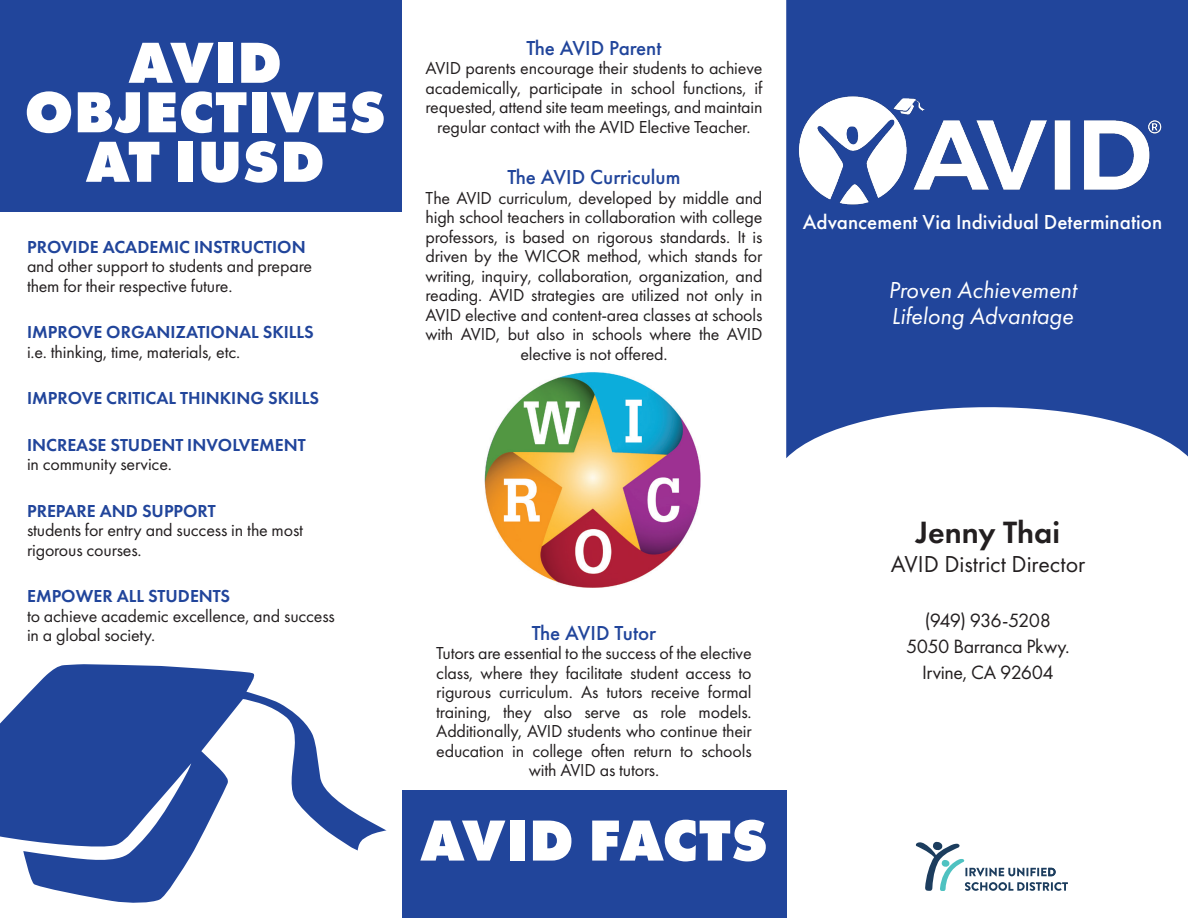
<style>
.page{position:relative;width:1188px;height:918px;background:#fff}
.page>*{position:absolute;margin:0;border:0;box-sizing:border-box;transform-origin:0 0}
.AVID_facts-Title{font:800 60px/49.5px "Futura PT";letter-spacing:.005em;color:#fff;text-align:center}
.t1{font:600 31.95px "Futura PT";color:#231f20}
.t2{font:italic 24px "Futura PT";color:#fff}
.t3{font:24px "Futura PT";color:#231f20}
.AVID_facts-subtitle{font:500 21px "Futura PT";color:#21459b}
.t4{font:500 21px "Futura PT";color:#fff}
.t5{font:19.95px/26px "Futura PT";letter-spacing:-.025em;color:#231f20;text-align:center}
.t6{font:19.95px "Futura PT";letter-spacing:-.045em;color:#231f20}
.AVID_facts-description{font:18px/19.5px "Futura PT";letter-spacing:-.01em;color:#231f20;text-align:center}
.objectives{font:18px/19.5px "Futura PT";letter-spacing:-.01em;color:#231f20}
.objectives-2{font:600 18px/19.5px "Futura PT";color:#21459b}
.s1{font-weight:600;color:#21459b}
.s2{font-weight:400;color:#231f20}
</style>
<div class="page">
<div style="left:402px;top:790px;width:384px;height:128px;background:#21459b"></div>
<div style="left:0;top:0;width:402px;height:212px;background:#21459b"></div>
<svg style="left:786px;top:0;width:402px;height:458px;background:#3858a5"></svg>
<img style="left:796px;top:92px;width:373px;height:118px">
<svg style="left:0;top:664px;width:387px;height:239px;fill:#21459b"></svg>
<img style="left:485px;top:372px;width:216px;height:216px">
<svg style="left:915px;top:842px;width:153px;height:49px"></svg>
<p class="AVID_facts-Title" style="left:25px;top:37px;width:363px">AVID<br>OBJECTIVES<br>AT IUSD</p>
<p class="objectives" style="left:27px;top:237px;width:287px"><span class="s1">PROVIDE ACADEMIC INSTRUCTION </span>and other support to students and prepare them for their respective future.</p>
<p class="objectives" style="left:27px;top:322px;width:288px"><span class="s1">IMPROVE ORGANIZATIONAL SKILLS </span>i.e. thinking, time, materials, etc.</p>
<p class="objectives-2" style="left:27px;top:388px;width:294px">IMPROVE CRITICAL THINKING SKILLS</p>
<p class="objectives-2" style="left:27px;top:435px;width:280px">INCREASE STUDENT INVOLVEMENT <span class="s2">in community service.</span></p>
<p class="objectives" style="left:27px;top:501px;width:278px"><span class="s1">PREPARE AND SUPPORT<br></span>students for entry and success in the most rigorous courses.</p>
<p class="objectives" style="left:27px;top:586px;width:309px"><span class="s1">EMPOWER ALL STUDENTS<br></span>to achieve academic excellence, and success in a global society.</p>
<p class="AVID_facts-subtitle" style="left:526px;top:35px;width:137px">The AVID Parent</p>
<p class="AVID_facts-description" style="left:426px;top:59px;width:338px">AVID parents encourage their students to achieve academically, participate in school functions, if requested, attend site team meetings, and maintain regular contact with the AVID Elective Teacher.</p>
<p class="AVID_facts-subtitle" style="left:507px;top:165px;width:175px">The AVID Curriculum</p>
<p class="AVID_facts-description" style="left:426px;top:188px;width:339px">The AVID curriculum, developed by middle and high school teachers in collaboration with college professors, is based on rigorous standards. It is driven by the WICOR method, which stands for writing, inquiry, collaboration, organization, and reading. AVID strategies are utilized not only in AVID elective and content-area classes at schools with AVID, but also in schools where the AVID elective is not offered.</p>
<p class="AVID_facts-subtitle" style="left:532px;top:620px;width:126px">The AVID Tutor</p>
<p class="AVID_facts-description" style="left:436px;top:643px;width:317px">Tutors are essential to the success of the elective class, where they facilitate student access to rigurous curriculum. As tutors receive formal training, they also serve as role models.<br>Additionally, AVID students who continue their education in college often return to schools with AVID as tutors.</p>
<p class="AVID_facts-Title" style="left:420px;top:815px;width:349px">AVID FACTS</p>
<p class="t4" style="left:803px;top:209px;width:361px">Advancement Via Individual Determination</p>
<p class="t2" style="left:888px;top:276px;width:190px">Proven Achievement</p>
<p class="t2" style="left:892px;top:301px;width:183px">Lifelong Advantage</p>
<p class="t1" style="left:916px;top:513px;width:146px">Jenny Thai</p>
<p class="t3" style="left:891px;top:550px;width:196px">AVID District Director</p>
<p class="t6" style="left:925px;top:608px;width:128px">(949) 936-5208</p>
<p class="t5" style="left:906px;top:633px;width:165px">5050 Barranca Pkwy.<br>Irvine, CA 92604</p>
</div>
